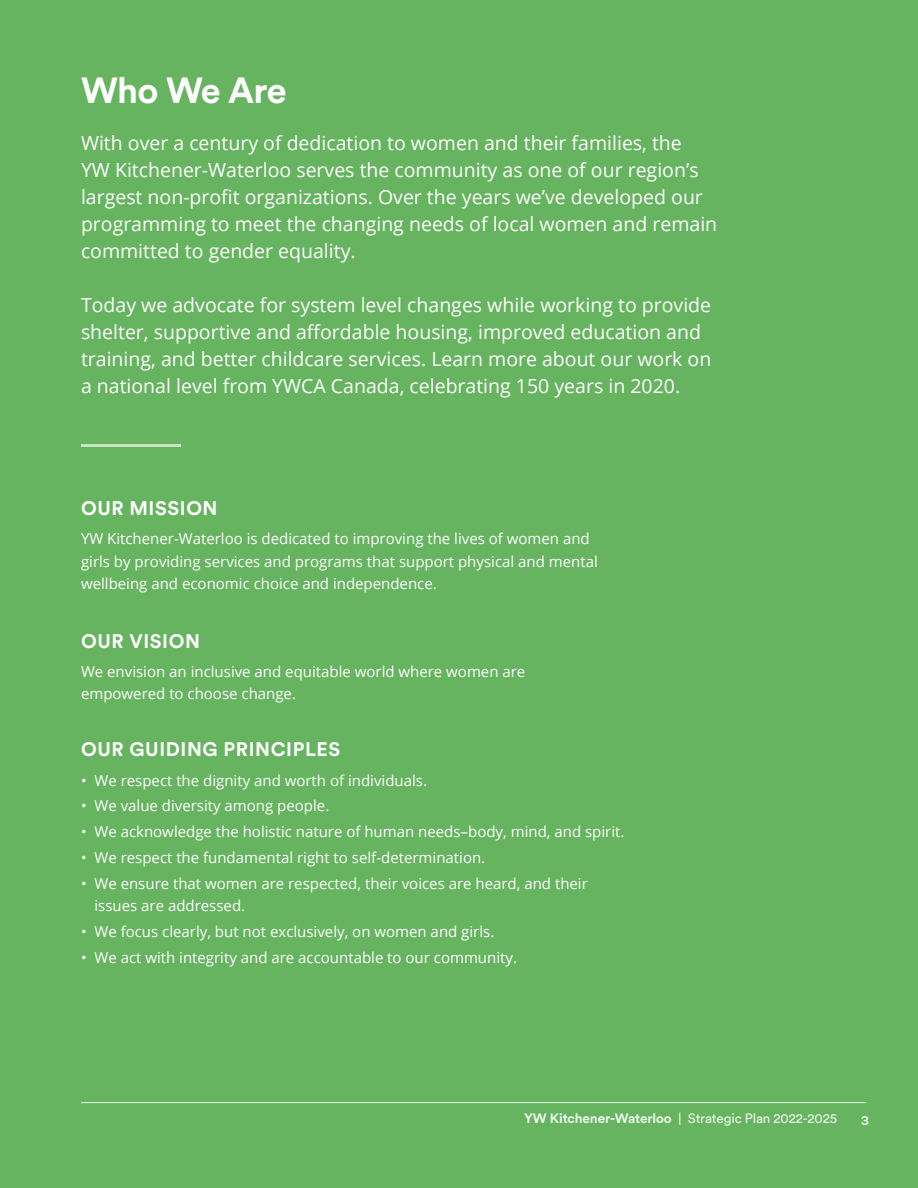
<style>
.page{position:relative;width:918px;height:1188px;background:#66b360}
.page>*{position:absolute;margin:0;border:0;box-sizing:border-box;transform-origin:0 0}
.t1{font:700 36px "Circular Std";letter-spacing:-.02em;color:#fff}
.t2{font:19.5px/27px "Open Sans";color:#fff}
.t3{font:700 19.5px "Circular Std";letter-spacing:.03em;color:#fff}
.t4{font:15px/22.5px "Open Sans";color:#fff}
.t5{font:13.5px "Circular Std";letter-spacing:-.01em;color:#fff}
.t6{font:700 13.5px "Karla";color:#fff}
.s1{font-weight:700}
</style>
<div class="page">
<hr style="left:81px;top:1102px;width:785px;height:1px;background:#fff">
<hr style="left:81px;top:444px;width:100px;height:3px;background:#fff">
<p class="t1" style="left:81px;top:67px;width:207px">Who We Are</p>
<p class="t2" style="left:81px;top:129px;width:602px">With over a century of dedication to women and their families, the</p>
<p class="t2" style="left:81px;top:156px;width:638px">YW Kitchener-Waterloo serves the community as one of our region’s largest non-profit organizations. Over the years we’ve developed our programming to meet the changing needs of local women and remain committed to gender equality.</p>
<p class="t2" style="left:81px;top:291px;width:632px">Today we advocate for system level changes while working to provide</p>
<p class="t2" style="left:81px;top:318px;width:621px">shelter, supportive and affordable housing, improved education and</p>
<p class="t2" style="left:81px;top:345px;width:632px">training, and better childcare services. Learn more about our work on a national level from YWCA Canada, celebrating 150 years in 2020.</p>
<p class="t3" style="left:81px;top:496px;width:138px">OUR MISSION</p>
<p class="t4" style="left:81px;top:527px;width:510px">YW Kitchener-Waterloo is dedicated to improving the lives of women and</p>
<p class="t4" style="left:81px;top:550px;width:518px">girls by providing services and programs that support physical and mental</p>
<p class="t4" style="left:81px;top:572px;width:357px">wellbeing and economic choice and independence.</p>
<p class="t3" style="left:81px;top:628px;width:120px">OUR VISION</p>
<p class="t4" style="left:81px;top:660px;width:446px">We envision an inclusive and equitable world where women are</p>
<p class="t4" style="left:81px;top:682px;width:217px">empowered to choose change.</p>
<p class="t3" style="left:81px;top:737px;width:261px">OUR GUIDING PRINCIPLES</p>
<p class="t4" style="left:81px;top:769px;width:348px">• We respect the dignity and worth of individuals.</p>
<p class="t4" style="left:81px;top:794px;width:250px">• We value diversity among people.</p>
<p class="t4" style="left:81px;top:820px;width:545px">• We acknowledge the holistic nature of human needs–body, mind, and spirit.</p>
<p class="t4" style="left:81px;top:846px;width:406px">• We respect the fundamental right to self-determination.</p>
<p class="t4" style="left:94px;top:872px;width:495px;text-indent:-14px">• We ensure that women are respected, their voices are heard, and their issues are addressed.</p>
<p class="t4" style="left:81px;top:920px;width:415px">• We focus clearly, but not exclusively, on women and girls.</p>
<p class="t4" style="left:81px;top:946px;width:438px">• We act with integrity and are accountable to our community.</p>
<p class="t5" style="left:524px;top:1110px;width:315px"><span class="s1">YW Kitchener-Waterloo</span> | Strategic Plan 2022-2025</p>
<p class="t6" style="left:860px;top:1112px;width:10px">3</p>
</div>
